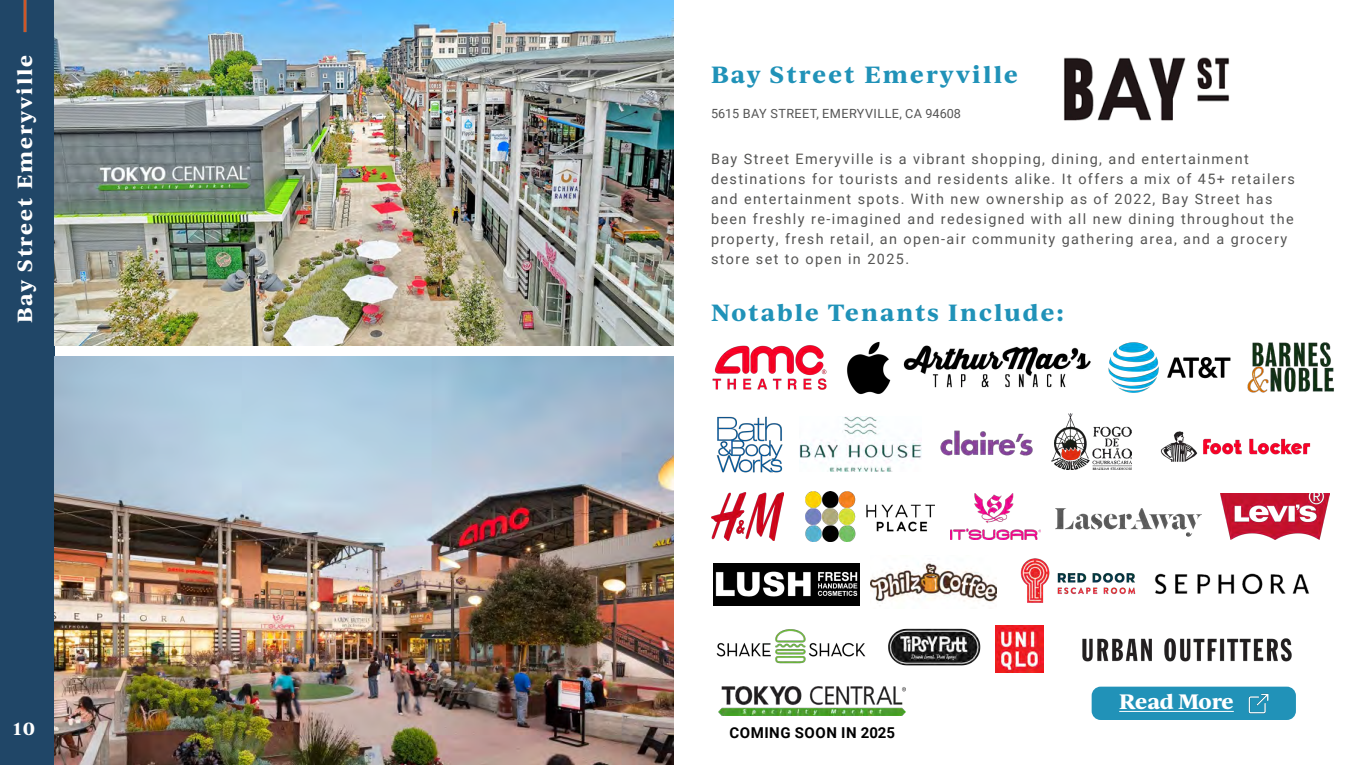
<style>
.page{position:relative;width:1350px;height:765px;background:#fff}
.page>*{position:absolute;margin:0;border:0;box-sizing:border-box;transform-origin:0 0}
.t1{font:700 22.5px "Ivy Journal";letter-spacing:.09em;color:#2092b8}
.t2{font:700 20px "Ivy Journal";letter-spacing:-.015em;color:#fff}
.t3{font:700 19.75px "Ivy Journal";letter-spacing:.1em;color:#fff}
.t4{font:700 16.88px "Ivy Journal";color:#fff}
.t5{font:700 15px "Roboto";letter-spacing:.035em;color:#000}
.t6{font:14.38px/20px "Roboto";letter-spacing:.1em;color:#545453}
.t7{font:12.62px "Roboto";letter-spacing:.035em;color:#545454}
</style>
<div class="page">
<div style="left:0;top:0;width:55px;height:765px;background:#204667"></div>
<hr style="left:24px;top:0;width:2px;height:32px;background:#d05527">
<img style="left:55px;top:0;width:618px;height:345px">
<img style="left:55px;top:356px;width:618px;height:409px">
<div style="left:1092px;top:687px;width:204px;height:33px;background:#2192b8;border-radius:9px"></div>
<hr style="left:1119px;top:711px;width:115px;height:1px;background:#fff">
<img style="left:1248px;top:693px;width:20px;height:20px">
<img style="left:847px;top:341px;width:44px;height:54px">
<img style="left:712px;top:345px;width:115px;height:45px">
<img style="left:903px;top:345px;width:188px;height:43px">
<img style="left:1108px;top:342px;width:123px;height:51px">
<img style="left:1247px;top:342px;width:87px;height:51px">
<img style="left:716px;top:417px;width:205px;height:55px">
<img style="left:940px;top:430px;width:93px;height:26px">
<img style="left:1052px;top:413px;width:80px;height:56px">
<img style="left:1160px;top:431px;width:150px;height:31px">
<img style="left:711px;top:493px;width:72px;height:47px">
<img style="left:806px;top:492px;width:128px;height:49px">
<img style="left:950px;top:493px;width:91px;height:47px">
<img style="left:1055px;top:508px;width:146px;height:29px">
<img style="left:1221px;top:494px;width:108px;height:45px">
<img style="left:713px;top:564px;width:146px;height:42px">
<img style="left:870px;top:561px;width:126px;height:45px">
<img style="left:1020px;top:558px;width:116px;height:45px">
<img style="left:1154px;top:573px;width:156px;height:22px">
<img style="left:716px;top:629px;width:150px;height:35px">
<img style="left:888px;top:628px;width:93px;height:38px">
<img style="left:1082px;top:638px;width:210px;height:24px">
<img style="left:996px;top:626px;width:47px;height:47px">
<img style="left:1064px;top:57px;width:165px;height:64px">
<img style="left:718px;top:687px;width:188px;height:28px">
<h3 class="t3" style="left:10px;top:323px;width:270px;rotate:-90deg">Bay Street Emeryville</h3>
<p class="t4" style="left:13px;top:716px;width:24px">10</p>
<h1 class="t1" style="left:711px;top:58px;width:308px">Bay Street Emeryville</h1>
<p class="t7" style="left:711px;top:105px;width:252px">5615 BAY STREET, EMERYVILLE, CA 94608</p>
<p class="t6" style="left:711px;top:148px;width:585px">Bay Street Emeryville is a vibrant shopping, dining, and entertainment destinations for tourists and residents alike. It offers a mix of 45+ retailers and entertainment spots. With new ownership as of 2022, Bay Street has been freshly re-imagined and redesigned with all new dining throughout the property, fresh retail, an open-air community gathering area, and a grocery store set to open in 2025.</p>
<h1 class="t1" style="left:711px;top:295px;width:354px">Notable Tenants Include:</h1>
<p class="t5" style="left:730px;top:722px;width:167px">COMING SOON IN 2025</p>
<h2 class="t2" style="left:1119px;top:687px;width:116px">Read More</h2>
</div>
